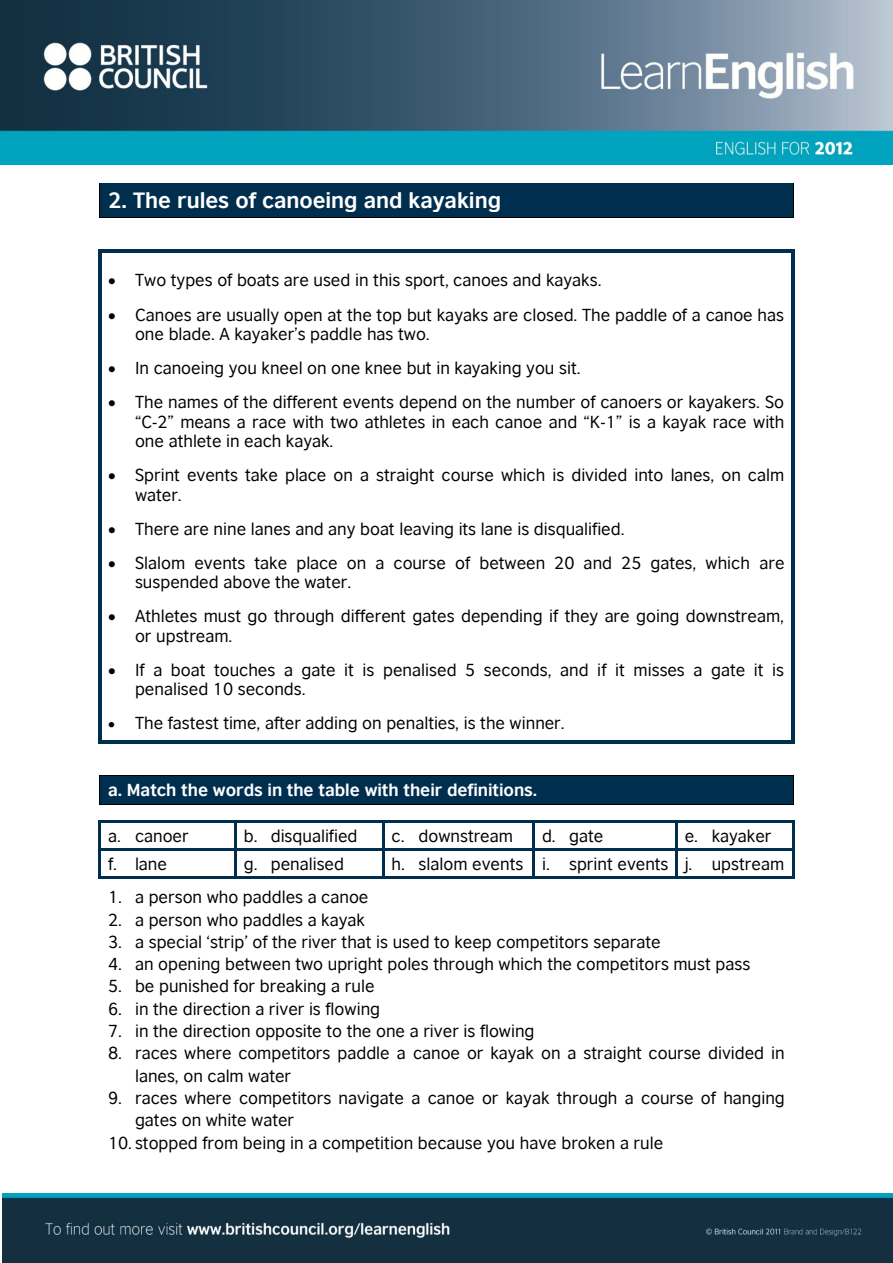
<style>
.page{position:relative;width:893px;height:1263px;background:#fff}
.page>*{position:absolute;margin:0;border:0;box-sizing:border-box;transform-origin:0 0}
.t1{font:700 21px "British Council Sans";color:#fff}
.t2{font:16.5px/19.2px "British Council Sans";color:#000}
.t3{font:700 16.5px "British Council Sans";letter-spacing:-.005em;color:#fff}
</style>
<div class="page">
<img style="left:0;top:0;width:893px;height:164px">
<img style="left:2px;top:1193px;width:891px;height:70px">
<div style="left:100px;top:188px;width:8px;height:25px;background:#002e4f"></div>
<div style="left:785px;top:188px;width:8px;height:25px;background:#002e4f"></div>
<div style="left:108px;top:188px;width:677px;height:25px;background:#002e4f"></div>
<hr style="left:100px;top:183px;width:693px;height:1px;background:#000">
<hr style="left:100px;top:184px;width:693px;height:4px;background:#002e4f">
<hr style="left:100px;top:213px;width:693px;height:4px;background:#002e4f">
<hr style="left:100px;top:217px;width:693px;height:1px;background:#000">
<svg style="left:793px;top:183px;width:1px;height:35px"></svg>
<svg style="left:98px;top:249px;width:3px;height:12px"></svg>
<hr style="left:101px;top:249px;width:690px;height:3px;background:#002e4f">
<hr style="left:791px;top:249px;width:4px;height:12px;background:#002e4f">
<hr style="left:98px;top:261px;width:3px;height:480px;background:#002e4f">
<hr style="left:101px;top:741px;width:690px;height:3px;background:#002e4f">
<hr style="left:791px;top:261px;width:4px;height:480px;background:#002e4f">
<svg style="left:791px;top:741px;width:4px;height:3px"></svg>
<div style="left:100px;top:780px;width:8px;height:20px;background:#002e4f"></div>
<div style="left:785px;top:780px;width:8px;height:20px;background:#002e4f"></div>
<div style="left:108px;top:780px;width:677px;height:20px;background:#002e4f"></div>
<hr style="left:100px;top:775px;width:693px;height:1px;background:#000">
<hr style="left:100px;top:776px;width:693px;height:4px;background:#002e4f">
<hr style="left:100px;top:800px;width:693px;height:4px;background:#002e4f">
<hr style="left:100px;top:804px;width:693px;height:1px;background:#000">
<svg style="left:793px;top:775px;width:1px;height:30px"></svg>
<hr style="left:101px;top:821px;width:134px;height:2px;background:#002e4f">
<hr style="left:237px;top:821px;width:145px;height:2px;background:#002e4f">
<hr style="left:385px;top:821px;width:148px;height:2px;background:#002e4f">
<hr style="left:535px;top:821px;width:141px;height:2px;background:#002e4f">
<hr style="left:678px;top:821px;width:114px;height:2px;background:#002e4f">
<hr style="left:99px;top:823px;width:2px;height:25px;background:#002e4f">
<hr style="left:235px;top:823px;width:2px;height:25px;background:#002e4f">
<hr style="left:382px;top:823px;width:3px;height:25px;background:#002e4f">
<hr style="left:533px;top:823px;width:2px;height:25px;background:#002e4f">
<hr style="left:676px;top:823px;width:2px;height:25px;background:#002e4f">
<hr style="left:792px;top:823px;width:2px;height:25px;background:#002e4f">
<hr style="left:101px;top:848px;width:134px;height:2px;background:#002e4f">
<hr style="left:237px;top:848px;width:145px;height:2px;background:#002e4f">
<hr style="left:385px;top:848px;width:148px;height:2px;background:#002e4f">
<hr style="left:535px;top:848px;width:141px;height:2px;background:#002e4f">
<hr style="left:678px;top:848px;width:114px;height:2px;background:#002e4f">
<hr style="left:99px;top:851px;width:2px;height:25px;background:#002e4f">
<hr style="left:101px;top:876px;width:134px;height:2px;background:#002e4f">
<hr style="left:235px;top:851px;width:2px;height:25px;background:#002e4f">
<hr style="left:237px;top:876px;width:145px;height:2px;background:#002e4f">
<hr style="left:382px;top:851px;width:3px;height:25px;background:#002e4f">
<hr style="left:385px;top:876px;width:148px;height:2px;background:#002e4f">
<hr style="left:533px;top:851px;width:2px;height:25px;background:#002e4f">
<hr style="left:535px;top:876px;width:141px;height:2px;background:#002e4f">
<hr style="left:676px;top:851px;width:2px;height:25px;background:#002e4f">
<hr style="left:678px;top:876px;width:114px;height:2px;background:#002e4f">
<hr style="left:792px;top:851px;width:2px;height:25px;background:#002e4f">
<p class="t1" style="left:108px;top:188px;width:395px">2. The rules of canoeing and kayaking</p>
<p class="t2" style="left:108px;top:270px;width:495px">• Two types of boats are used in this sport, canoes and kayaks.</p>
<p class="t2" style="left:135px;top:305px;width:651px;text-indent:-27px">• Canoes are usually open at the top but kayaks are closed. The paddle of a canoe has one blade. A kayaker‟s paddle has two.</p>
<p class="t2" style="left:108px;top:358px;width:474px">• In canoeing you kneel on one knee but in kayaking you sit.</p>
<p class="t2" style="left:135px;top:392px;width:651px;text-align:justify;text-indent:-27px">• The names of the different events depend on the number of canoers or kayakers. So “C-2” means a race with two athletes in each canoe and “K-1” is a kayak race with one athlete in each kayak.</p>
<p class="t2" style="left:135px;top:465px;width:651px;text-indent:-27px">• Sprint events take place on a straight course which is divided into lanes, on calm water.</p>
<p class="t2" style="left:108px;top:519px;width:518px">• There are nine lanes and any boat leaving its lane is disqualified.</p>
<p class="t2" style="left:135px;top:553px;width:651px;text-indent:-27px">• Slalom events take place on a course of between 20 and 25 gates, which are suspended above the water.</p>
<p class="t2" style="left:135px;top:606px;width:650px;text-indent:-27px">• Athletes must go through different gates depending if they are going downstream, or upstream.</p>
<p class="t2" style="left:135px;top:660px;width:651px;text-indent:-27px">• If a boat touches a gate it is penalised 5 seconds, and if it misses a gate it is penalised 10 seconds.</p>
<p class="t2" style="left:108px;top:713px;width:458px">• The fastest time, after adding on penalties, is the winner.</p>
<p class="t3" style="left:108px;top:780px;width:431px">a. Match the words in the table with their definitions.</p>
<p class="t2" style="left:108px;top:826px;width:82px">a. canoer</p>
<p class="t2" style="left:244px;top:826px;width:115px">b. disqualified</p>
<p class="t2" style="left:392px;top:826px;width:123px">c. downstream</p>
<p class="t2" style="left:542px;top:826px;width:63px">d. gate</p>
<p class="t2" style="left:685px;top:826px;width:88px">e. kayaker</p>
<p class="t2" style="left:108px;top:854px;width:61px">f. lane</p>
<p class="t2" style="left:244px;top:854px;width:102px">g. penalised</p>
<p class="t2" style="left:392px;top:854px;width:133px">h. slalom events</p>
<p class="t2" style="left:542px;top:854px;width:128px">i. sprint events</p>
<p class="t2" style="left:685px;top:854px;width:101px">j. upstream</p>
<p class="t2" style="left:108px;top:887px;width:262px">1. a person who paddles a canoe</p>
<p class="t2" style="left:108px;top:910px;width:259px">2. a person who paddles a kayak</p>
<p class="t2" style="left:108px;top:932px;width:554px">3. a special „strip‟ of the river that is used to keep competitors separate</p>
<p class="t2" style="left:108px;top:954px;width:644px">4. an opening between two upright poles through which the competitors must pass</p>
<p class="t2" style="left:108px;top:976px;width:268px">5. be punished for breaking a rule</p>
<p class="t2" style="left:108px;top:999px;width:274px">6. in the direction a river is flowing</p>
<p class="t2" style="left:108px;top:1021px;width:428px">7. in the direction opposite to the one a river is flowing</p>
<p class="t2" style="left:135px;top:1042px;width:651px;line-height:22.4px;text-indent:-27px">8. races where competitors paddle a canoe or kayak on a straight course divided in lanes, on calm water</p>
<p class="t2" style="left:135px;top:1086px;width:651px;line-height:22.4px;text-indent:-27px">9. races where competitors navigate a canoe or kayak through a course of hanging gates on white water</p>
<p class="t2" style="left:108px;top:1133px;width:557px">10. stopped from being in a competition because you have broken a rule</p>
</div>
